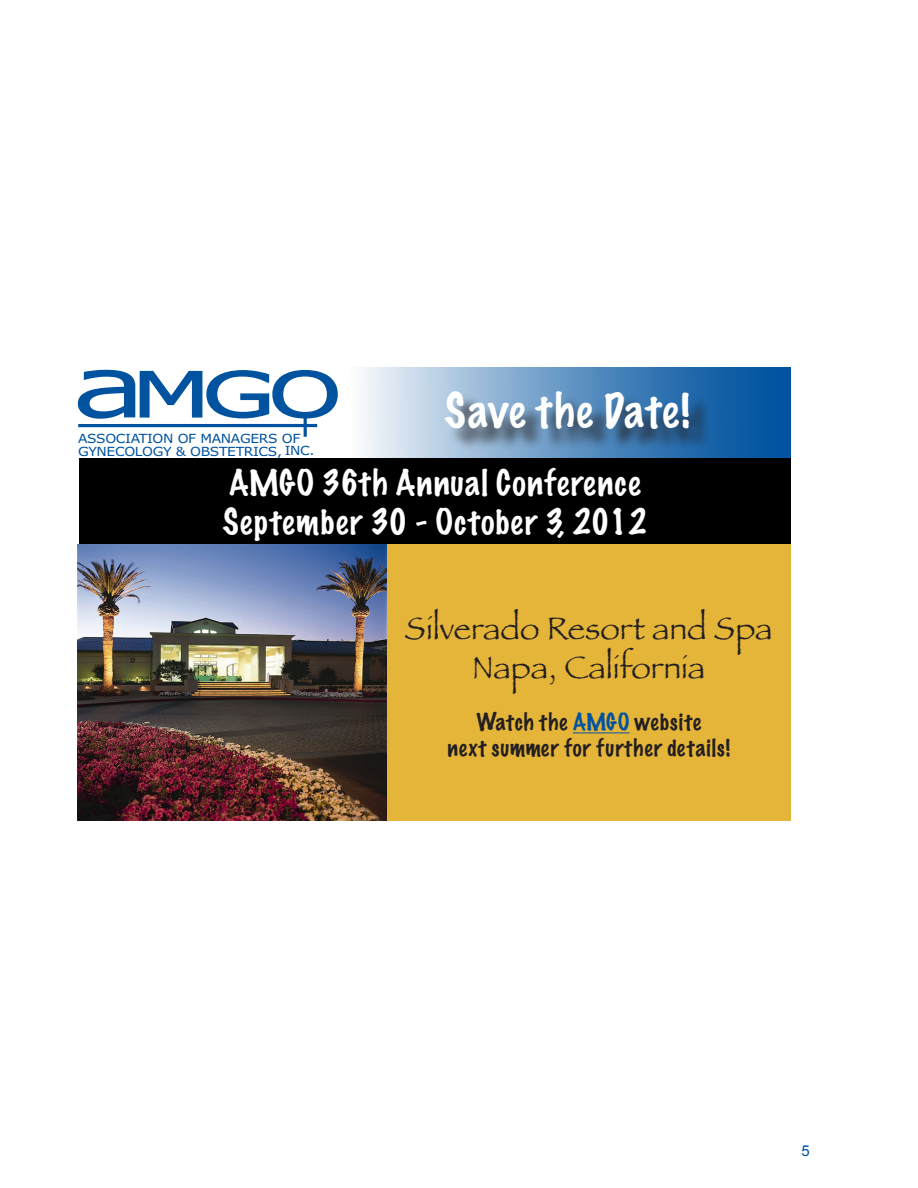
<style>
.page{position:relative;width:918px;height:1188px;background:#fff}
.page>*{position:absolute;margin:0;border:0;box-sizing:border-box;transform-origin:0 0}
.t1{font:100 43.2px "Marker Felt";letter-spacing:.025em;color:#fff}
.t2{font:100 32.4px/38.8px "Marker Felt";letter-spacing:.035em;color:#fff}
.t3{font:32.4px/38.8px "Papyrus";color:#231f20;text-align:center}
.t4{font:100 21.6px/26px "Marker Felt";letter-spacing:.04em;color:#231f20;text-align:center}
.t5{font:15px "Arial";color:#0153a0}
.t6{font:12.6px/12.6px "Verdana";letter-spacing:-.025em;color:#0153a0;scale:1.1 1}
.s1{color:#0153a0}
</style>
<div class="page">
<svg style="left:78px;top:370px;width:260px;height:49px"></svg>
<hr style="left:304px;top:415px;width:3px;height:22px;background:#0153a0">
<hr style="left:78px;top:424px;width:239px;height:3px;background:#0153a0">
<svg style="left:363px;top:367px;width:428px;height:91px;background:#6b9bc7"></svg>
<div style="left:449px;top:395px;width:262px;height:56px;background:#231f20;opacity:.75"></div>
<div style="left:79px;top:458px;width:712px;height:86px;background:#000"></div>
<img style="left:78px;top:544px;width:309px;height:277px">
<div style="left:387px;top:544px;width:404px;height:277px;background:#e5b53a"></div>
<hr style="left:573px;top:733px;width:56px;height:1px;background:#0153a0">
<p class="t1" style="left:445px;top:381px;width:247px">Save the Date!</p>
<p class="t2" style="left:223px;top:463px;width:425px">AMGO 36th Annual Conference<br>September 30 - October 3, 2012</p>
<p class="t6" style="left:78px;top:432px;width:217px">ASSOCIATION OF MANAGERS OF<br>GYNECOLOGY &amp; OBSTETRICS, INC.</p>
<p class="t3" style="left:405px;top:609px;width:369px">Silverado Resort and Spa<br>Napa, California</p>
<p class="t4" style="left:448px;top:709px;width:284px">Watch the <span class="s1">AMGO</span> website<br>next summer for further details!</p>
<p class="t5" style="left:802px;top:1141px;width:10px">5</p>
</div>
